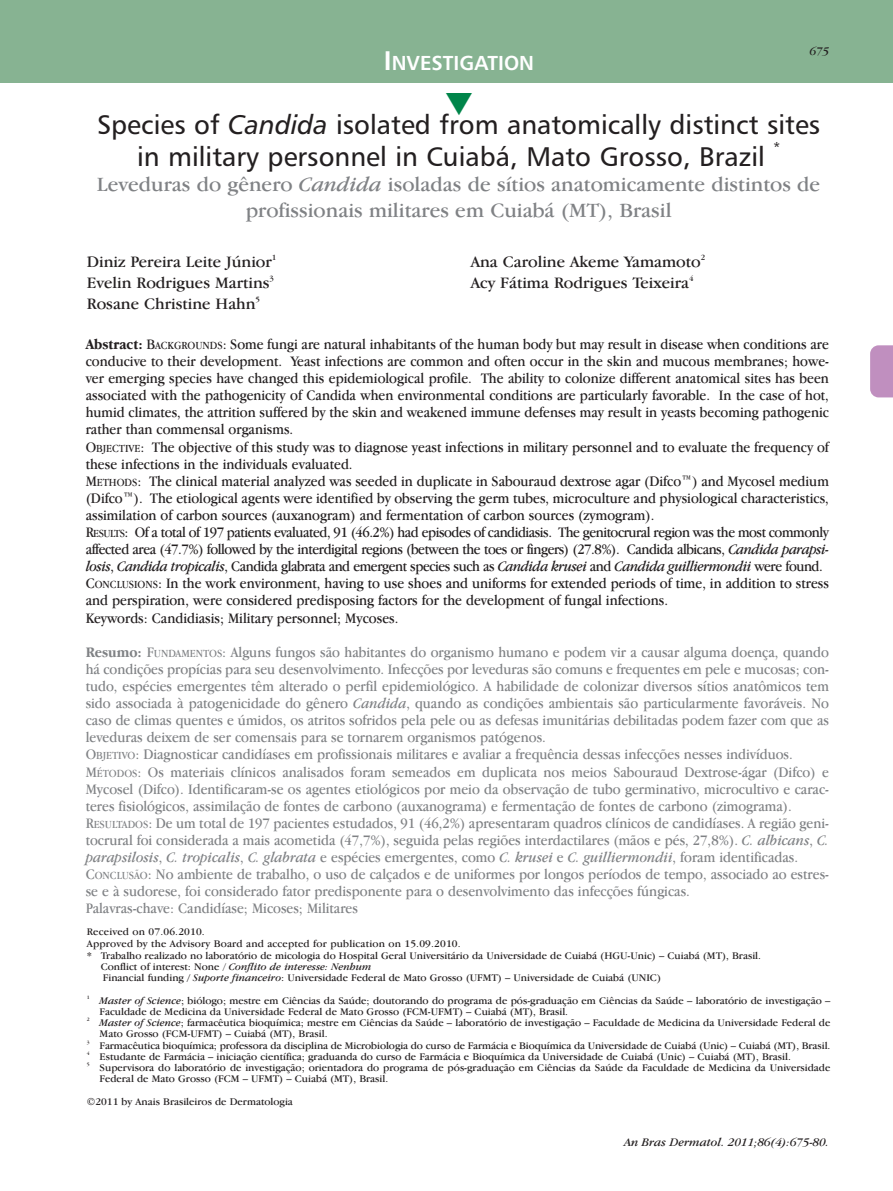
<style>
.page{position:relative;width:893px;height:1191px;background:#fff}
.page>*{position:absolute;margin:0;border:0;box-sizing:border-box;transform-origin:0 0}
.t1{font:27px/31.5px "Humanist 777 BT Roman B";color:#231f20;text-align:center}
.t2{font:21px/25.5px "Garamond IT Cby BT";color:#808285;text-align:center}
.t3{font:20.25px "Humanist 777 BT Bold B";color:#fff}
.t4{font:16.5px "Garamond IT Cby BT";color:#231f20}
.t5{font:15px/17.1px "Garamond IT Cby BT";color:#231f20;scale:.9 1}
.t6{font:15px/17.1px "Garamond IT Cby BT";color:#808285;scale:.9 1}
.t7{font:13.5px "Humanist 777 BT Roman B";color:#231f20}
.t8{font:italic 12px "Garamond IT Cby BT";color:#231f20}
.t9{font:10.5px/11.2px "Garamond IT Cby BT";color:#231f20}
.t10{font:8.25px "Garamond IT Cby BT";color:#231f20}
.t11{font:5.25px "Garamond IT Cby BT";color:#231f20}
.s1{font-size:27px}
.s2{font-family:"Humanist 777 BT Italic B"}
.s3{font-style:italic}
.s4{font-weight:700}
.s5{font-size:11.25px}
</style>
<div class="page">
<svg style="left:870px;top:345px;width:23px;height:52px"></svg>
<div style="left:0;top:0;width:893px;height:83px;background:#87b392"></div>
<h3 class="t3" style="left:384px;top:55px;width:152px"><span class="s1">I</span>NVESTIGATION</h3>
<p class="t8" style="left:810px;top:47px;width:21px">675</p>
<h1 class="t1" style="left:97px;top:111px;width:725px">Species of <span class="s2">Candida</span> isolated from anatomically distinct sites in military personnel in Cuiabá, Mato Grosso, Brazil</h1>
<p class="t7" style="left:773px;top:142px;width:8px">*</p>
<h2 class="t2" style="left:97px;top:173px;width:725px">Leveduras do gênero <span class="s3">Candida</span> isoladas de sítios anatomicamente distintos de profissionais militares em Cuiabá (MT), Brasil</h2>
<p class="t4" style="left:87px;top:256px;width:187px">Diniz Pereira Leite Júnior</p>
<p class="t10" style="left:272px;top:254px;width:6px">1</p>
<p class="t4" style="left:471px;top:256px;width:232px">Ana Caroline Akeme Yamamoto</p>
<p class="t10" style="left:701px;top:254px;width:6px">2</p>
<p class="t4" style="left:87px;top:277px;width:184px">Evelin Rodrigues Martins</p>
<p class="t10" style="left:270px;top:275px;width:6px">3</p>
<p class="t4" style="left:471px;top:277px;width:220px">Acy Fátima Rodrigues Teixeira</p>
<p class="t10" style="left:689px;top:275px;width:6px">4</p>
<p class="t4" style="left:87px;top:298px;width:170px">Rosane Christine Hahn</p>
<p class="t10" style="left:256px;top:296px;width:6px">5</p>
<p class="t5" style="left:86px;top:337px;width:827px"><span class="s4">Abstract:</span> B<span class="s5">ACKGROUNDS</span>: Some fungi are natu ral inha bi tants of the human body but may result in disea se when con di tions are con du ci ve to their deve lop ment. Yeast infec tions are com mon and often occur in the skin and mucous mem bra nes; howe - ver emer ging spe cies have chan ged this epi de mio lo gi cal pro fi le. The abi lity to colo ni ze dif fe rent ana to mi cal sites has been asso cia ted with the patho ge ni city of Candida when envi ron men tal con di tions are par ti cu larly favo ra ble. In the case of hot, humid cli ma tes, the attri tion suf fe red by the skin and wea ke ned immu ne defen ses may result in yeasts beco ming patho ge nic rather than com men sal orga nisms.<br>O<span class="s5">BJECTIVE</span>: The objec ti ve of this study was to diag no se yeast infec tions in mili tary per son nel and to eva lua te the fre quency of these infec tions in the indi vi duals eva lua ted.<br>M<span class="s5">ETHODS</span>: The cli ni cal mate rial analy zed was see ded in dupli ca te in Sabouraud dex tro se agar (Difco™) and Mycosel medium (Difco™). The etio lo gi cal agents were iden ti fied by obser ving the germ tubes, micro cul tu re and physio lo gi cal cha rac te ris tics, assi mi la tion of car bon sour ces (auxa no gram) and fer men ta tion of car bon sour ces (zymo gram).<br>R<span class="s5">ESULTS</span>: Of a total of 197 patients eva lua ted, 91 (46.2%) had epi so des of can di dia sis. The geni to cru ral region was the most com monly affec ted area (47.7%) fol lo wed by the inter di gi tal regions (bet ween the toes or fin gers) (27.8%). Candida albi cans, <span class="s3">Candida parap si - lo sis</span>, <span class="s3">Candida tro pi ca lis</span>, Candida gla bra ta and emer gent spe cies such as <span class="s3">Candida kru sei</span> and <span class="s3">Candida guil lier mon dii</span> were found.<br>C<span class="s5">ONCLUSIONS</span>: In the work envi ron ment, having to use shoes and uni forms for exten ded periods of time, in addi tion to stress and pers pi ra tion, were con si de red pre dis po sing fac tors for the deve lop ment of fun gal infec tions.<br>Keywords: Candidiasis; Military per son nel; Mycoses.</p>
<p class="t6" style="left:86px;top:644px;width:827px"><span class="s4">Resumo:</span> F<span class="s5">UNDAMENTOS</span>: Alguns fun gos são habi tan tes do orga nis mo huma no e podem vir a cau sar algu ma doen ça, quan do há con di ções pro pí cias para seu desen vol vi men to. Infecções por leve du ras são comuns e fre quen tes em pele e muco sas; con - tu do, espé cies emer gen tes têm alte ra do o per fil epi de mio ló gi co. A habi li da de de colo ni zar diver sos sítios ana tô mi cos tem sido asso cia da à pato ge ni ci da de do gêne ro <span class="s3">Candida</span>, quan do as con di ções ambien tais são par ti cu lar men te favo rá veis. No caso de cli mas quen tes e úmi dos, os atri tos sofri dos pela pele ou as defe sas imu ni tá rias debi li ta das podem fazer com que as leve du ras dei xem de ser comen sais para se tor na rem orga nis mos pató ge nos.<br>O<span class="s5">BJETIVO</span>: Diagnosticar can di día ses em pro fis sio nais mili ta res e ava liar a fre quên cia des sas infec ções nes ses indi ví duos.<br>M<span class="s5">ÉTODOS</span>: Os mate riais clí ni cos ana li sa dos foram semea dos em dupli ca ta nos meios Sabouraud Dextrose-ágar (Difco) e Mycosel (Difco). Identificaram-se os agen tes etio ló gi cos por meio da obser va ção de tubo ger mi na ti vo, micro cul ti vo e carac - te res fisio ló gi cos, assi mi la ção de fon tes de car bo no (auxa no gra ma) e fer men ta ção de fon tes de car bo no (zimo gra ma).<br>R<span class="s5">ESULTADOS</span>: De um total de 197 pacien tes estu da dos, 91 (46,2%) apre sen ta ram qua dros clí ni cos de can di día ses. A região geni - to cru ral foi con si de ra da a mais aco me ti da (47,7%), segui da pelas regiões inter dac ti la res (mãos e pés, 27,8%). <span class="s3">C. albi cans</span>, <span class="s3">C. parap si lo sis</span>, <span class="s3">C. tro pi ca lis</span>, <span class="s3">C. gla bra ta</span> e espé cies emer gen tes, como <span class="s3">C. kru sei</span> e <span class="s3">C. guil lier mon dii</span>, foram iden ti fi ca das.<br>C<span class="s5">ONCLUSÃO</span>: No ambien te de tra ba lho, o uso de cal ça dos e de uni for mes por lon gos perío dos de tempo, asso cia do ao estres - se e à sudo re se, foi con si de ra do fator pre dis po nen te para o desen vol vi men to das infec ções fún gi cas.<br>Palavras-chave: Candidíase; Micoses; Militares</p>
<p class="t9" style="left:87px;top:926px;width:375px;line-height:12.6px">Received on 07.06.2010.<br>Approved by the Advisory Board and accepted for publication on 15.09.2010.</p>
<p class="t9" style="left:101px;top:950px;width:662px;text-indent:-14px">* Trabalho realizado no laboratório de micologia do Hospital Geral Universitário da Universidade de Cuiabá (HGU-Unic) – Cuiabá (MT), Brasil.<br>Conflict of interest: None / <span class="s3">Conflito de interesse: Nenhum<br></span>Financial funding <span class="s3">/ Suporte financeiro</span>: Universidade Federal de Mato Grosso (UFMT) – Universidade de Cuiabá (UNIC)</p>
<p class="t11" style="left:87px;top:995px;width:4px">1</p>
<p class="t9" style="left:100px;top:995px;width:732px"><span class="s3">Master of Science</span>; biólogo; mestre em Ciências da Saúde; doutorando do programa de pós-graduação em Ciências da Saúde – laboratório de investigação –<br>Faculdade de Medicina da Universidade Federal de Mato Grosso (FCM-UFMT) – Cuiabá (MT), Brasil.</p>
<p class="t11" style="left:87px;top:1017px;width:4px">2</p>
<p class="t9" style="left:100px;top:1018px;width:732px"><span class="s3">Master of Science</span>; farmacêutica bioquímica; mestre em Ciências da Saúde – laboratório de investigação – Faculdade de Medicina da Universidade Federal de<br>Mato Grosso (FCM-UFMT) – Cuiabá (MT), Brasil.</p>
<p class="t11" style="left:87px;top:1040px;width:4px">3</p>
<p class="t9" style="left:100px;top:1040px;width:732px">Farmacêutica bioquímica; professora da disciplina de Microbiologia do curso de Farmácia e Bioquímica da Universidade de Cuiabá (Unic) – Cuiabá (MT), Brasil.</p>
<p class="t11" style="left:87px;top:1051px;width:4px">4</p>
<p class="t9" style="left:100px;top:1051px;width:693px">Estudante de Farmácia – iniciação científica; graduanda do curso de Farmácia e Bioquímica da Universidade de Cuiabá (Unic) – Cuiabá (MT), Brasil.</p>
<p class="t11" style="left:87px;top:1062px;width:4px">5</p>
<p class="t9" style="left:100px;top:1063px;width:732px">Supervisora do laboratório de investigação; orientadora do programa de pós-graduação em Ciências da Saúde da Faculdade de Medicina da Universidade<br>Federal de Mato Grosso (FCM – UFMT) – Cuiabá (MT), Brasil.</p>
<p class="t9" style="left:87px;top:1096px;width:208px">©2011 by Anais Brasileiros de Dermatologia</p>
<p class="t8" style="left:624px;top:1137px;width:207px">An Bras Dermatol. 2011;86(4):675-80.</p>
</div>
